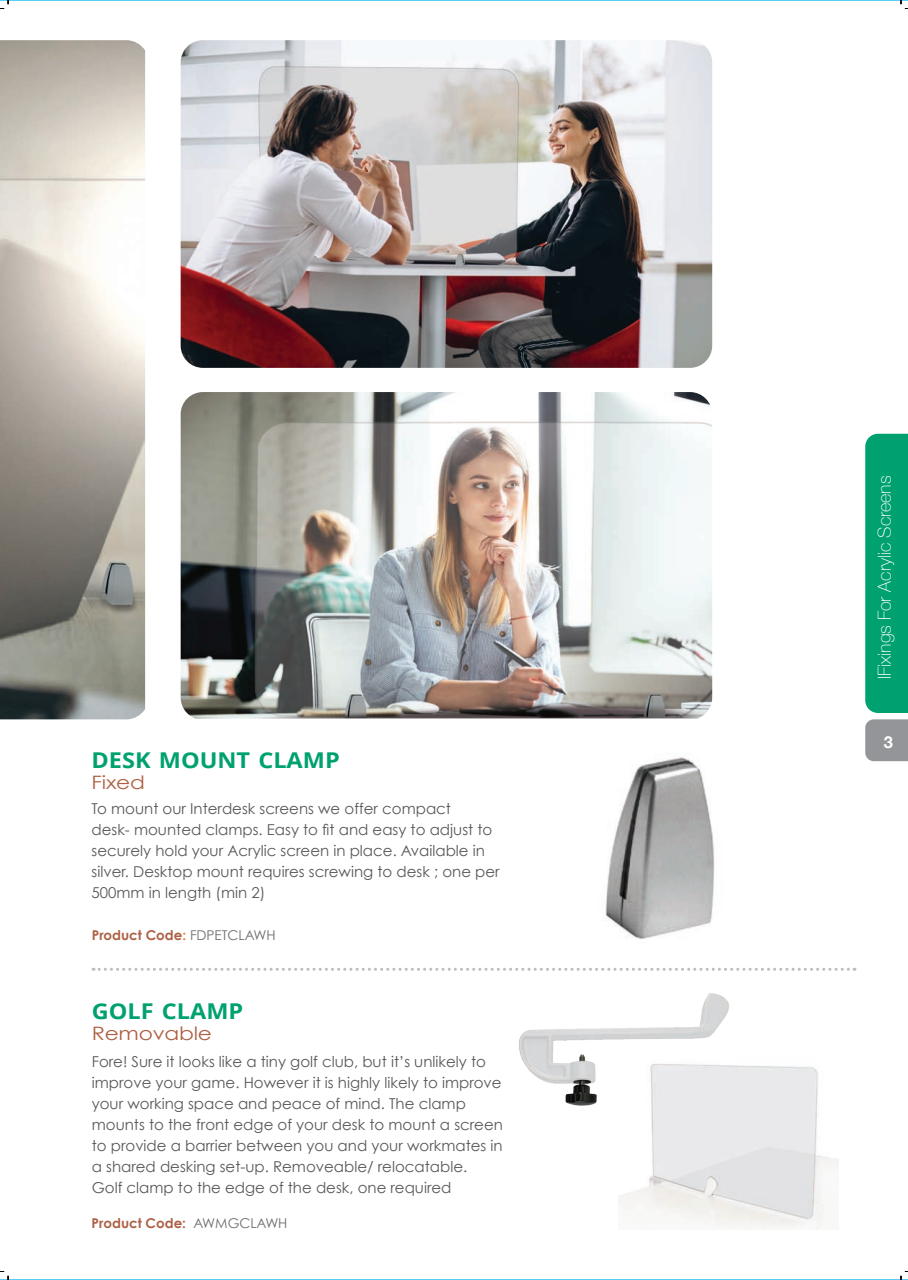
<style>
.page{position:relative;width:908px;height:1280px;background:#fff}
.page>*{position:absolute;margin:0;border:0;box-sizing:border-box;transform-origin:0 0}
.t1{font:700 21.75px "Open Sans";color:#00a170;scale:1.08 1}
.t2{font:18.45px "Century Gothic";letter-spacing:-.01em;color:#ad6044;scale:1.17 1}
.t3{font:100 18px "Helvetica Neue";color:#fff}
.t4{font:700 16.5px "Helvetica Neue";color:#fff}
.t5{font:15px/21px "Century Gothic";color:#57585a}
.t6{font:700 13.5px "Century Gothic";color:#ad6044}
.s1{color:#f17733}
.s2{font-weight:400;color:#6c6d70}
</style>
<div class="page">
<img style="left:0;top:40px;width:145px;height:679px">
<img style="left:181px;top:40px;width:531px;height:328px">
<div style="left:865px;top:719px;width:43px;height:42px;background:#939598"></div>
<div style="left:865px;top:434px;width:43px;height:279px;background:#00a170"></div>
<img style="left:605px;top:757px;width:110px;height:170px">
<img style="left:619px;top:1066px;width:219px;height:163px">
<img style="left:504px;top:927px;width:250px;height:258px">
<svg style="left:93px;top:968px;width:762px;height:3px"></svg>
<img style="left:181px;top:392px;width:531px;height:326px">
<svg style="left:900px;top:1271px;width:8px;height:9px"></svg>
<svg style="left:0;top:1271px;width:9px;height:9px"></svg>
<svg style="left:0;top:0;width:9px;height:9px"></svg>
<svg style="left:900px;top:0;width:8px;height:9px"></svg>
<p class="t1" style="left:92px;top:745px;width:231px">DESK MOUNT CLAMP</p>
<p class="t2" style="left:92px;top:771px;width:47px">Fixed</p>
<p class="t5" style="left:92px;top:798px;width:410px">To mount our Interdesk screens we offer compact<br>desk- mounted clamps. Easy to fit and easy to adjust to securely hold your Acrylic screen in place. Available in silver. Desktop mount requires screwing to desk ; one per 500mm in length (min 2)</p>
<p class="t6" style="left:92px;top:926px;width:185px">Product Code<span class="s1">:</span> <span class="s2">FDPETCLAWH</span></p>
<p class="t1" style="left:92px;top:995px;width:142px">GOLF CLAMP</p>
<p class="t2" style="left:92px;top:1022px;width:104px">Removable</p>
<p class="t5" style="left:92px;top:1051px;width:413px">Fore! Sure it looks like a tiny golf club, but it’s unlikely to improve your game. However it is highly likely to improve your working space and peace of mind. The clamp mounts to the front edge of your desk to mount a screen to provide a barrier between you and your workmates in a shared desking set-up. Removeable/ relocatable.<br>Golf clamp to the edge of the desk, one required</p>
<p class="t6" style="left:92px;top:1215px;width:197px">Product Code: <span class="s2">AWMGCLAWH</span></p>
<p class="t3" style="left:871px;top:679px;width:205px;rotate:-90deg">IFixings For Acrylic Screens</p>
<p class="t4" style="left:884px;top:729px;width:11px">3</p>
</div>
